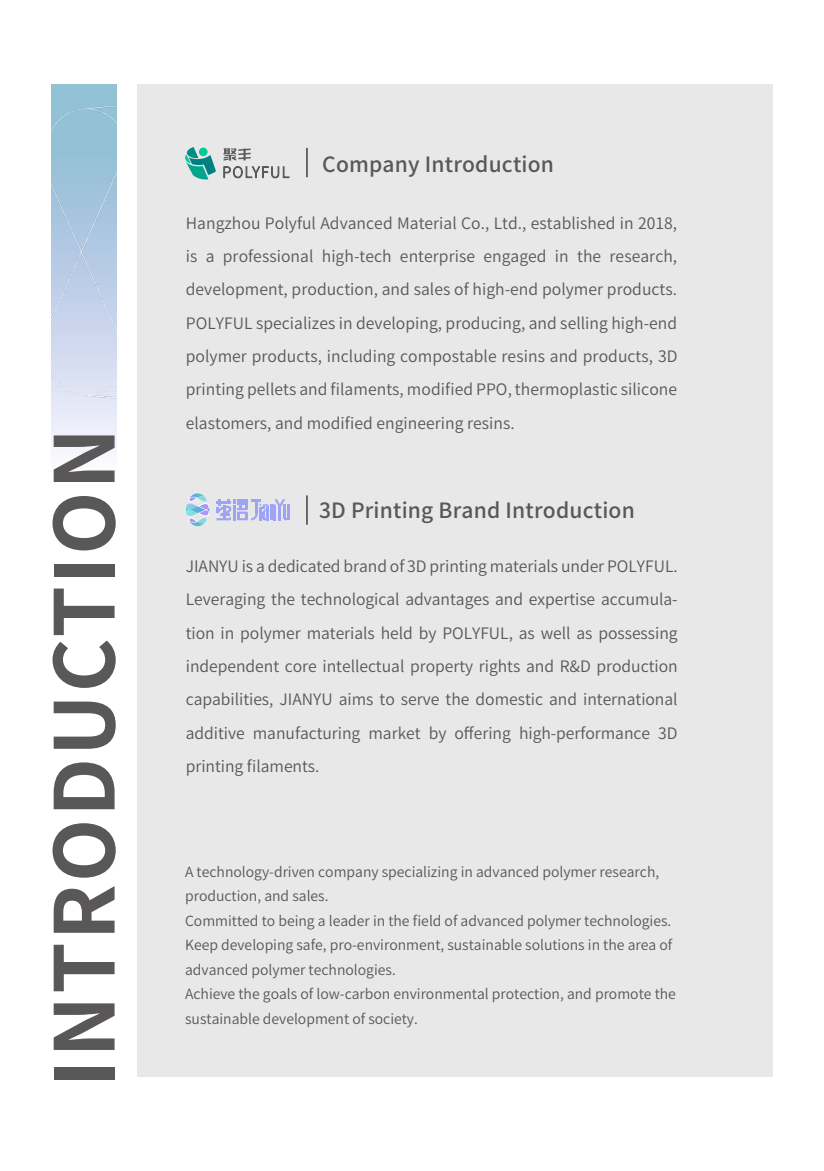
<style>
.page{position:relative;width:824px;height:1171px;background:#fff}
.page>*{position:absolute;margin:0;border:0;box-sizing:border-box;transform-origin:0 0}
.t1{font:700 82.25px "Source Han Sans CN";letter-spacing:.025em;color:#595757}
.t2{font:500 21px "Source Han Sans CN";letter-spacing:.01em;color:#595757}
.t3{font:15.75px/33.2px "Source Han Sans CN";color:#595757;text-align:justify}
.t4{font:14px/24.5px "Source Han Sans CN";color:#595757}
</style>
<div class="page">
<div style="left:137px;top:84px;width:635px;height:992px;background:#e8e8e8"></div>
<div style="left:52px;top:84px;width:64px;height:437px;background:linear-gradient(to right,#f7f8fc,#f7f8fc)"></div>
<img style="left:52px;top:87px;width:64px;height:333px">
<hr style="left:306px;top:148px;width:2px;height:29px;background:#585a5a">
<hr style="left:306px;top:495px;width:2px;height:30px;background:#585a5a">
<svg style="left:223px;top:148px;width:67px;height:31px"></svg>
<svg style="left:185px;top:147px;width:31px;height:33px"></svg>
<div style="left:199px;top:148px;width:8px;height:8px;background:#02c89a;border-radius:50%"></div>
<svg style="left:216px;top:499px;width:73px;height:21px"></svg>
<svg style="left:186px;top:493px;width:23px;height:33px"></svg>
<h1 class="t1" style="left:38px;top:1086px;width:660px;rotate:-90deg">INTRODUCTION</h1>
<h2 class="t2" style="left:322px;top:152px;width:233px">Company Introduction</h2>
<p class="t3" style="left:186px;top:207px;width:493px">Hangzhou Polyful Advanced Material Co., Ltd., established in 2018, is a professional high-tech enterprise engaged in the research, development, production, and sales of high-end polymer products.<br>POLYFUL specializes in developing, producing, and selling high-end polymer products, including compostable resins and products, 3D printing pellets and filaments, modified PPO, thermoplastic silicone elastomers, and modified engineering resins.</p>
<h2 class="t2" style="left:319px;top:498px;width:317px">3D Printing Brand Introduction</h2>
<p class="t3" style="left:186px;top:550px;width:493px">JIANYU is a dedicated brand of 3D printing materials under POLYFUL.<br>Leveraging the technological advantages and expertise accumula&shy;tion in polymer materials held by POLYFUL, as well as possessing independent core intellectual property rights and R&amp;D production capabilities, JIANYU aims to serve the domestic and international additive manufacturing market by offering high-performance 3D printing filaments.</p>
<p class="t4" style="left:185px;top:859px;width:492px">A technology-driven company specializing in advanced polymer research, production, and sales.<br>Committed to being a leader in the field of advanced polymer technologies.<br>Keep developing safe, pro-environment, sustainable solutions in the area of advanced polymer technologies.<br>Achieve the goals of low-carbon environmental protection, and promote the sustainable development of society.</p>
</div>
